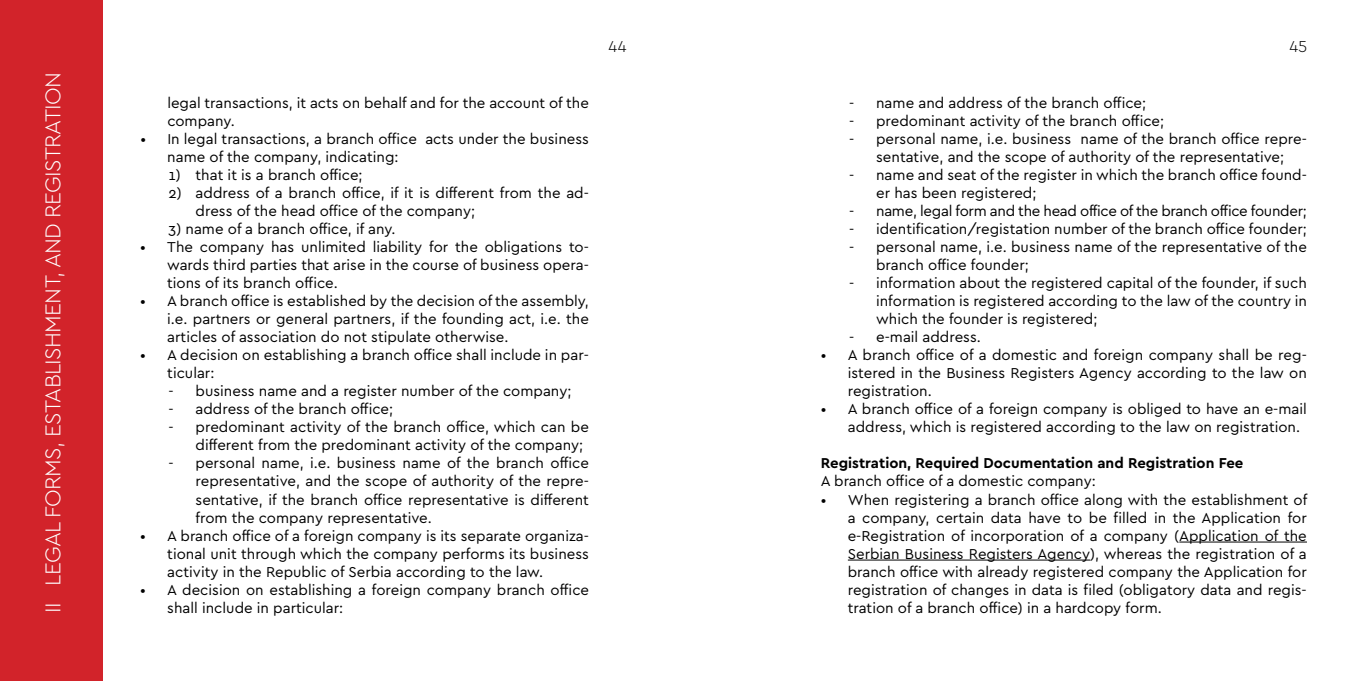
<style>
.page{position:relative;width:1361px;height:681px;background:#fff}
.page>*{position:absolute;margin:0;border:0;box-sizing:border-box;transform-origin:0 0}
.t1{font:300 22.5px "Cera Pro";letter-spacing:-.03em;color:#fff}
.t2{font:300 16.5px "Cera Pro";color:#000}
.t3{font:15px/18px "Cera Pro";color:#000}
.t4{font:15px "Cera Pro";letter-spacing:-.02em;color:#000}
.t5{font:700 15px "Cera Pro";color:#000}
</style>
<div class="page">
<div style="left:0;top:0;width:102px;height:680px;background:#d2232a"></div>
<hr style="left:1179px;top:541px;width:128px;height:1px;background:#000">
<hr style="left:848px;top:559px;width:242px;height:1px;background:#000">
<h1 class="t1" style="left:38px;top:612px;width:541px;rotate:-90deg">II LEGAL FORMS, ESTABLISHMENT, AND REGISTRATION</h1>
<p class="t3" style="left:167px;top:93px;width:423px">legal transactions, it acts on behalf and for the account of the company.</p>
<p class="t3" style="left:167px;top:129px;width:423px;text-indent:-27px">• In legal transactions, a branch office acts under the business name of the company, indicating:</p>
<p class="t3" style="left:169px;top:165px;width:196px">1) that it is a branch office;</p>
<p class="t3" style="left:196px;top:183px;width:395px;text-indent:-27px">2) address of a branch office, if it is different from the ad&shy;dress of the head office of the company;</p>
<p class="t3" style="left:169px;top:219px;width:229px">3) name of a branch office, if any.</p>
<p class="t3" style="left:167px;top:237px;width:423px;text-align:justify;text-indent:-27px">• The company has unlimited liability for the obligations to&shy;wards third parties that arise in the course of business opera&shy;tions of its branch office.</p>
<p class="t3" style="left:167px;top:291px;width:423px;text-align:justify;text-indent:-27px">• A branch office is established by the decision of the assembly, i.e. partners or general partners, if the founding act, i.e. the articles of association do not stipulate otherwise.</p>
<p class="t3" style="left:167px;top:345px;width:423px;text-indent:-27px">• A decision on establishing a branch office shall include in par&shy;ticular:</p>
<p class="t3" style="left:169px;top:381px;width:404px">- business name and a register number of the company;</p>
<p class="t3" style="left:169px;top:399px;width:226px">- address of the branch office;</p>
<p class="t3" style="left:196px;top:417px;width:395px;text-indent:-27px">- predominant activity of the branch office, which can be different from the predominant activity of the company;</p>
<p class="t3" style="left:196px;top:453px;width:395px;text-align:justify;text-indent:-27px">- personal name, i.e. business name of the branch office representative, and the scope of authority of the repre&shy;sentative, if the branch office representative is different from the company representative.</p>
<p class="t3" style="left:167px;top:525px;width:423px;text-align:justify;text-indent:-27px">• A branch office of a foreign company is its separate organiza&shy;tional unit through which the company performs its business activity in the Republic of Serbia according to the law.</p>
<p class="t3" style="left:167px;top:579px;width:423px;text-indent:-27px">• A decision on establishing a foreign company branch office shall include in particular:</p>
<p class="t2" style="left:608px;top:35px;width:19px">44</p>
<p class="t2" style="left:1289px;top:35px;width:19px">45</p>
<p class="t3" style="left:849px;top:93px;width:298px">- name and address of the branch office;</p>
<p class="t3" style="left:849px;top:111px;width:316px">- predominant activity of the branch office;</p>
<p class="t3" style="left:849px;top:129px;width:459px;text-align:center">- personal name, i.e. business name of the branch office repre&shy;sentative, and the scope of authority of the representative;</p>
<p class="t3" style="left:876px;top:165px;width:432px;text-indent:-27px">- name and seat of the register in which the branch office found&shy;er has been registered;</p>
<p class="t4" style="left:849px;top:201px;width:459px">- name, legal form and the head office of the branch office founder;</p>
<p class="t3" style="left:849px;top:219px;width:459px">- identification/registation number of the branch office founder;</p>
<p class="t3" style="left:876px;top:237px;width:432px;text-indent:-27px">- personal name, i.e. business name of the representative of the branch office founder;</p>
<p class="t3" style="left:876px;top:273px;width:432px;text-align:justify;text-indent:-27px">- information about the registered capital of the founder, if such information is registered according to the law of the country in which the founder is registered;</p>
<p class="t3" style="left:849px;top:327px;width:133px">- e-mail address.</p>
<p class="t3" style="left:848px;top:345px;width:461px;text-align:justify;text-indent:-27px">• A branch office of a domestic and foreign company shall be reg&shy;istered in the Business Registers Agency according to the law on registration.</p>
<p class="t3" style="left:848px;top:399px;width:461px;text-indent:-27px">• A branch office of a foreign company is obliged to have an e-mail address, which is registered according to the law on registration.</p>
<p class="t5" style="left:821px;top:453px;width:424px">Registration, Required Documentation and Registration Fee</p>
<p class="t3" style="left:821px;top:471px;width:277px">A branch office of a domestic company:</p>
<p class="t3" style="left:848px;top:489px;width:461px;text-align:justify;text-indent:-27px">• When registering a branch office along with the establishment of a company, certain data have to be filled in the Application for e-Registration of incorporation of a company (Application of the Serbian Business Registers Agency), whereas the registration of a branch office with already registered company the Application for registration of changes in data is filed (obligatory data and regis&shy;tration of a branch office) in a hardcopy form.</p>
</div>
